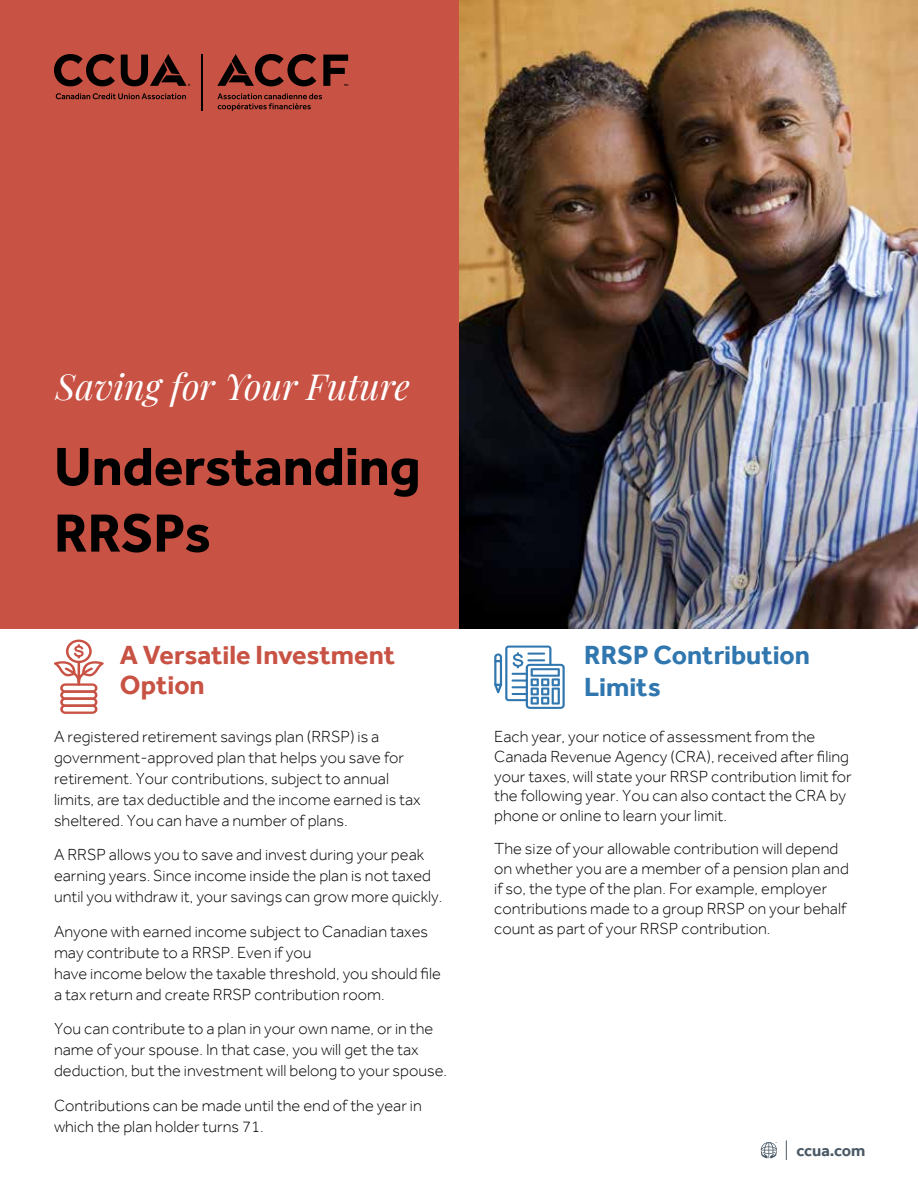
<style>
.page{position:relative;width:918px;height:1188px;background:#fff}
.page>*{position:absolute;margin:0;border:0;box-sizing:border-box;transform-origin:0 0}
.t1{font:700 55.5px/66.6px "Effra";letter-spacing:-.005em;color:#000}
.t2{font:italic 36px "Playfair Display";color:#fff}
.t3{font:700 27px/30px "Effra";color:#c85243}
.t4{font:700 27px/32.4px "Effra";color:#3076af}
.t5{font:300 16.5px/21px "Effra";color:#000}
.t6{font:700 16.5px "Effra";letter-spacing:-.005em;color:#495965}
</style>
<div class="page">
<div style="left:0;top:0;width:459px;height:629px;background:#c85243"></div>
<hr style="left:202px;top:55px;width:1px;height:56px;background:#000">
<svg style="left:56px;top:93px;width:130px;height:6px"></svg>
<svg style="left:54px;top:54px;width:61px;height:32px"></svg>
<svg style="left:121px;top:54px;width:69px;height:32px"></svg>
<svg style="left:217px;top:93px;width:105px;height:18px"></svg>
<svg style="left:217px;top:54px;width:99px;height:32px"></svg>
<svg style="left:323px;top:55px;width:25px;height:31px"></svg>
<img style="left:459px;top:0;width:459px;height:629px">
<svg style="left:54px;top:640px;width:50px;height:74px"></svg>
<svg style="left:494px;top:646px;width:71px;height:63px"></svg>
<svg style="left:761px;top:1142px;width:16px;height:16px"></svg>
<svg style="left:786px;top:1140px;width:1px;height:20px"></svg>
<h2 class="t2" style="left:56px;top:358px;width:356px">Saving for Your Future</h2>
<h1 class="t1" style="left:54px;top:433px;width:368px">Understanding<br>RRSPs</h1>
<h3 class="t3" style="left:120px;top:639px;width:277px">A Versatile Investment<br>Option</h3>
<h3 class="t4" style="left:584px;top:638px;width:227px">RRSP Contribution<br>Limits</h3>
<p class="t5" style="left:54px;top:726px;width:368px">A registered retirement savings plan (RRSP) is a government-approved plan that helps you save for retirement. Your contributions, subject to annual limits, are tax deductible and the income earned is tax sheltered. You can have a number of plans.</p>
<p class="t5" style="left:54px;top:844px;width:390px">A RRSP allows you to save and invest during your peak earning years. Since income inside the plan is not taxed until you withdraw it, your savings can grow more quickly.</p>
<p class="t5" style="left:54px;top:921px;width:388px">Anyone with earned income subject to Canadian taxes may contribute to a RRSP. Even if you<br>have income below the taxable threshold, you should file a tax return and create RRSP contribution room.</p>
<p class="t5" style="left:54px;top:1018px;width:395px">You can contribute to a plan in your own name, or in the name of your spouse. In that case, you will get the tax deduction, but the investment will belong to your spouse.</p>
<p class="t5" style="left:54px;top:1095px;width:369px">Contributions can be made until the end of the year in which the plan holder turns 71.</p>
<p class="t5" style="left:494px;top:726px;width:359px;line-height:19.8px">Each year, your notice of assessment from the Canada Revenue Agency (CRA), received after filing your taxes, will state your RRSP contribution limit for the following year. You can also contact the CRA by phone or online to learn your limit.</p>
<p class="t5" style="left:494px;top:839px;width:356px;line-height:19.8px">The size of your allowable contribution will depend on whether you are a member of a pension plan and if so, the type of the plan. For example, employer contributions made to a group RRSP on your behalf count as part of your RRSP contribution.</p>
<p class="t6" style="left:797px;top:1140px;width:70px">ccua.com</p>
</div>
